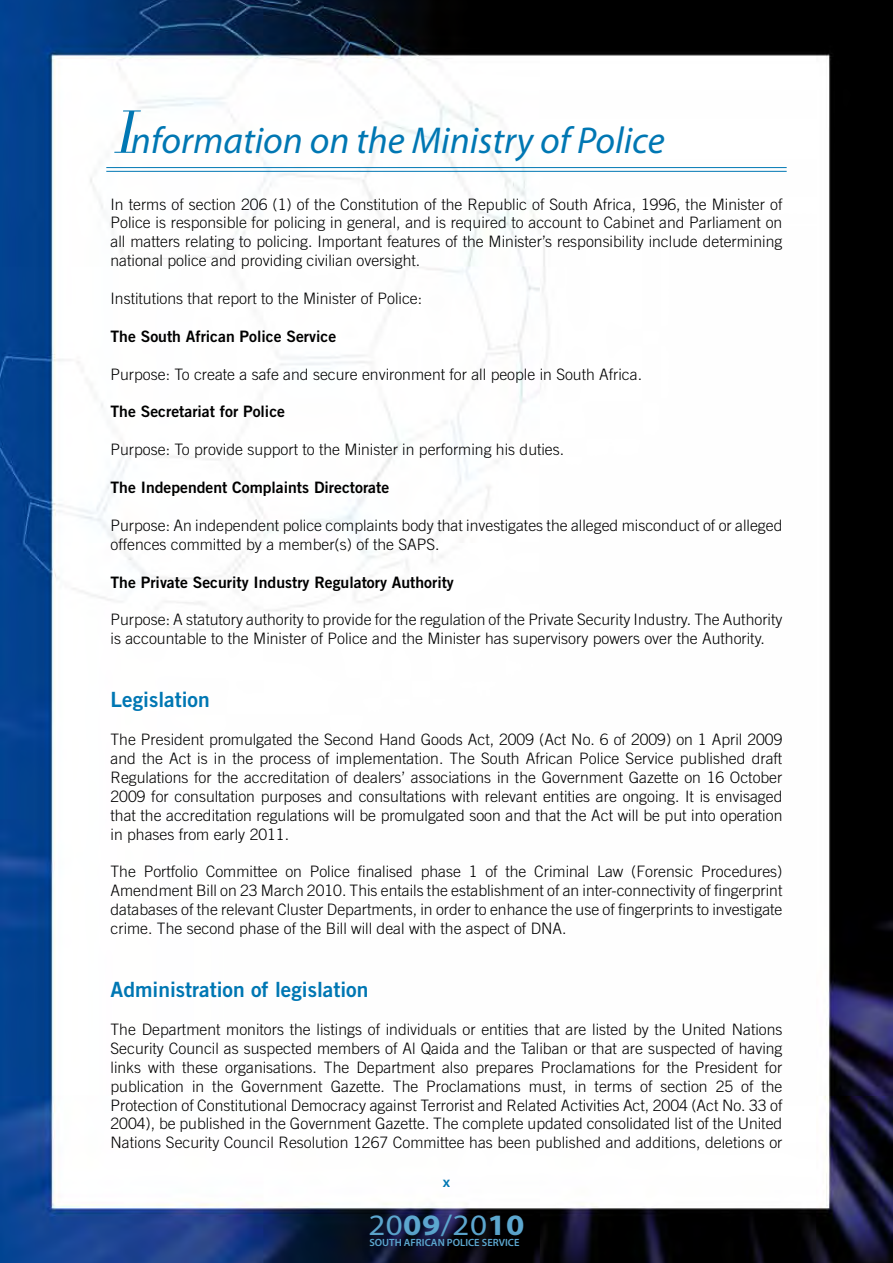
<style>
.page{position:relative;width:893px;height:1263px;background:#fff}
.page>*{position:absolute;margin:0;border:0;box-sizing:border-box;transform-origin:0 0}
.t1{font:italic 37.5px "Myriad Pro";color:#0077b3}
.t2{font:29.7px "Myriad Pro";color:#5ca7cf;scale:1.11 1}
.t3{font:21px "Trade Gothic Bold Two";color:#0077b3}
.t4{font:300 15.75px/18.9px "Trade Gothic";color:#000;text-align:justify}
.t5{font:15.75px "Trade Gothic Bold Two";color:#000}
.t6{font:600 15px "Myriad Pro";color:#0077b3}
.t7{font:600 10.5px "Myriad Pro";color:#5ca7cf}
.s1{font-family:"Bellevue";font-style:normal;font-size:60px}
.s2{font-weight:700}
</style>
<div class="page">
<img style="left:0;top:0;width:893px;height:1263px">
<div style="left:358px;top:1227px;width:175px;height:35px;background:#000;opacity:.85"></div>
<hr style="left:106px;top:167px;width:681px;height:1px;background:#0077b3">
<hr style="left:106px;top:171px;width:681px;height:1px;background:#0077b3">
<h1 class="t1" style="left:111px;top:117px;width:556px"><span class="s1">I</span>nformation on the Ministry of Police</h1>
<p class="t4" style="left:111px;top:194px;width:673px">In terms of section 206 (1) of the Constitution of the Republic of South Africa, 1996, the Minister of Police is responsible for policing in general, and is required to account to Cabinet and Parliament on all matters relating to policing. Important features of the Minister’s responsibility include determining national police and providing civilian oversight.</p>
<p class="t4" style="left:111px;top:289px;width:313px">Institutions that report to the Minister of Police:</p>
<p class="t5" style="left:111px;top:326px;width:227px">The South African Police Service</p>
<p class="t4" style="left:111px;top:364px;width:533px">Purpose: To create a safe and secure environment for all people in South Africa.</p>
<p class="t5" style="left:111px;top:402px;width:176px">The Secretariat for Police</p>
<p class="t4" style="left:111px;top:440px;width:455px">Purpose: To provide support to the Minister in performing his duties.</p>
<p class="t5" style="left:111px;top:478px;width:280px">The Independent Complaints Directorate</p>
<p class="t4" style="left:111px;top:516px;width:673px">Purpose: An independent police complaints body that investigates the alleged misconduct of or alleged offences committed by a member(s) of the SAPS.</p>
<p class="t5" style="left:111px;top:572px;width:345px">The Private Security Industry Regulatory Authority</p>
<p class="t4" style="left:111px;top:610px;width:673px">Purpose: A statutory authority to provide for the regulation of the Private Security Industry. The Authority is accountable to the Minister of Police and the Minister has supervisory powers over the Authority.</p>
<h3 class="t3" style="left:111px;top:687px;width:101px">Legislation</h3>
<p class="t4" style="left:111px;top:730px;width:673px">The President promulgated the Second Hand Goods Act, 2009 (Act No. 6 of 2009) on 1 April 2009 and the Act is in the process of implementation. The South African Police Service published draft Regulations for the accreditation of dealers’ associations in the Government Gazette on 16 October 2009 for consultation purposes and consultations with relevant entities are ongoing. It is envisaged that the accreditation regulations will be promulgated soon and that the Act will be put into operation in phases from early 2011.</p>
<p class="t4" style="left:111px;top:862px;width:673px">The Portfolio Committee on Police finalised phase 1 of the Criminal Law (Forensic Procedures)<br>Amendment Bill on 23 March 2010. This entails the establishment of an inter-connectivity of fingerprint databases of the relevant Cluster Departments, in order to enhance the use of fingerprints to investigate crime. The second phase of the Bill will deal with the aspect of DNA.</p>
<h3 class="t3" style="left:111px;top:976px;width:259px">Administration of legislation</h3>
<p class="t4" style="left:111px;top:1020px;width:673px">The Department monitors the listings of individuals or entities that are listed by the United Nations Security Council as suspected members of Al Qaida and the Taliban or that are suspected of having links with these organisations. The Department also prepares Proclamations for the President for publication in the Government Gazette. The Proclamations must, in terms of section 25 of the Protection of Constitutional Democracy against Terrorist and Related Activities Act, 2004 (Act No. 33 of 2004), be published in the Government Gazette. The complete updated consolidated list of the United Nations Security Council Resolution 1267 Committee has been published and additions, deletions or</p>
<p class="t6" style="left:443px;top:1173px;width:9px">x</p>
<h2 class="t2" style="left:368px;top:1207px;width:142px">20<span class="s2">09</span>/20<span class="s2">10</span></h2>
<p class="t7" style="left:369px;top:1236px;width:152px">SOUTH AFRICAN POLICE SERVICE</p>
</div>
